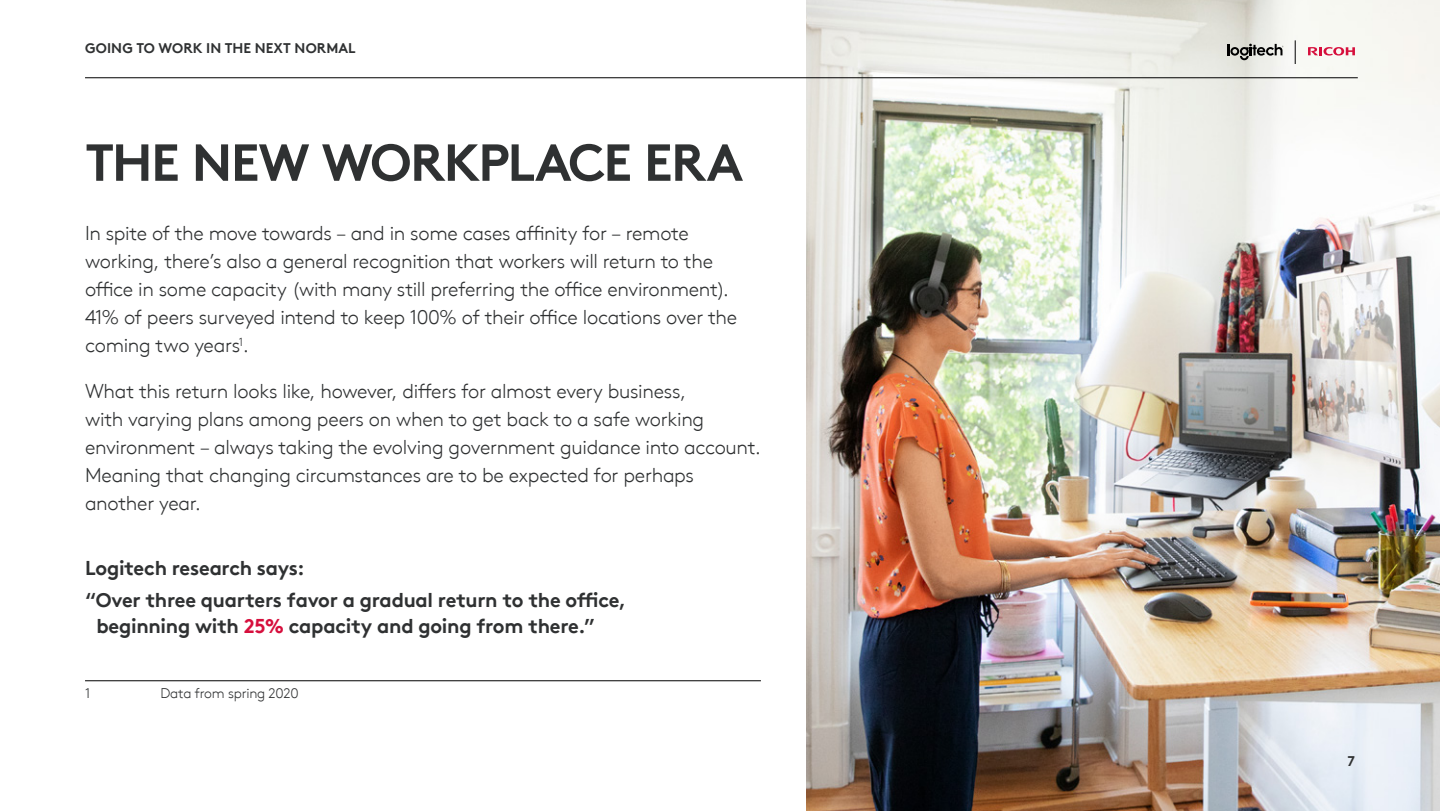
<style>
.page{position:relative;width:1440px;height:811px;background:#fff}
.page>*{position:absolute;margin:0;border:0;box-sizing:border-box;transform-origin:0 0}
.t1{font:700 52px "Brown";letter-spacing:-.025em;color:#2f3132}
.t2{font:300 20px/28px "Brown";letter-spacing:-.015em;color:#2f3132}
.t3{font:700 20px/31.6px "Brown";letter-spacing:-.015em;color:#2f3132}
.t4{font:700 14px "Brown";letter-spacing:.01em;color:#2f3132}
.t5{font:300 14px "Brown";letter-spacing:-.015em;color:#2f3132}
.s1{color:#d60f3d}
</style>
<div class="page">
<hr style="left:85px;top:680px;width:676px;height:1px;background:#000">
<img style="left:806px;top:0;width:634px;height:811px">
<hr style="left:85px;top:77px;width:1273px;height:1px;background:#000">
<svg style="left:1295px;top:40px;width:1px;height:24px"></svg>
<svg style="left:1228px;top:44px;width:55px;height:16px"></svg>
<svg style="left:1308px;top:47px;width:47px;height:9px"></svg>
<p class="t4" style="left:85px;top:37px;width:272px">GOING TO WORK IN THE NEXT NORMAL</p>
<h1 class="t1" style="left:85px;top:120px;width:659px">THE NEW WORKPLACE ERA</h1>
<p class="t2" style="left:85px;top:218px;width:654px">In spite of the move towards – and in some cases affinity for – remote working, there’s also a general recognition that workers will return to the office in some capacity (with many still preferring the office environment).<br>41% of peers surveyed intend to keep 100% of their office locations over the coming two years<sup>1</sup>.</p>
<p class="t2" style="left:85px;top:376px;width:677px">What this return looks like, however, differs for almost every business,<br>with varying plans among peers on when to get back to a safe working environment – always taking the evolving government guidance into account.<br>Meaning that changing circumstances are to be expected for perhaps another year.</p>
<p class="t3" style="left:85px;top:550px;width:543px">Logitech research says:<br>“Over three quarters favor a gradual return to the office,</p>
<p class="t3" style="left:96px;top:608px;width:500px">beginning with <span class="s1">25%</span> capacity and going from there.”</p>
<p class="t5" style="left:85px;top:682px;width:7px">1</p>
<p class="t5" style="left:161px;top:682px;width:140px">Data from spring 2020</p>
<p class="t4" style="left:1347px;top:750px;width:9px">7</p>
</div>
